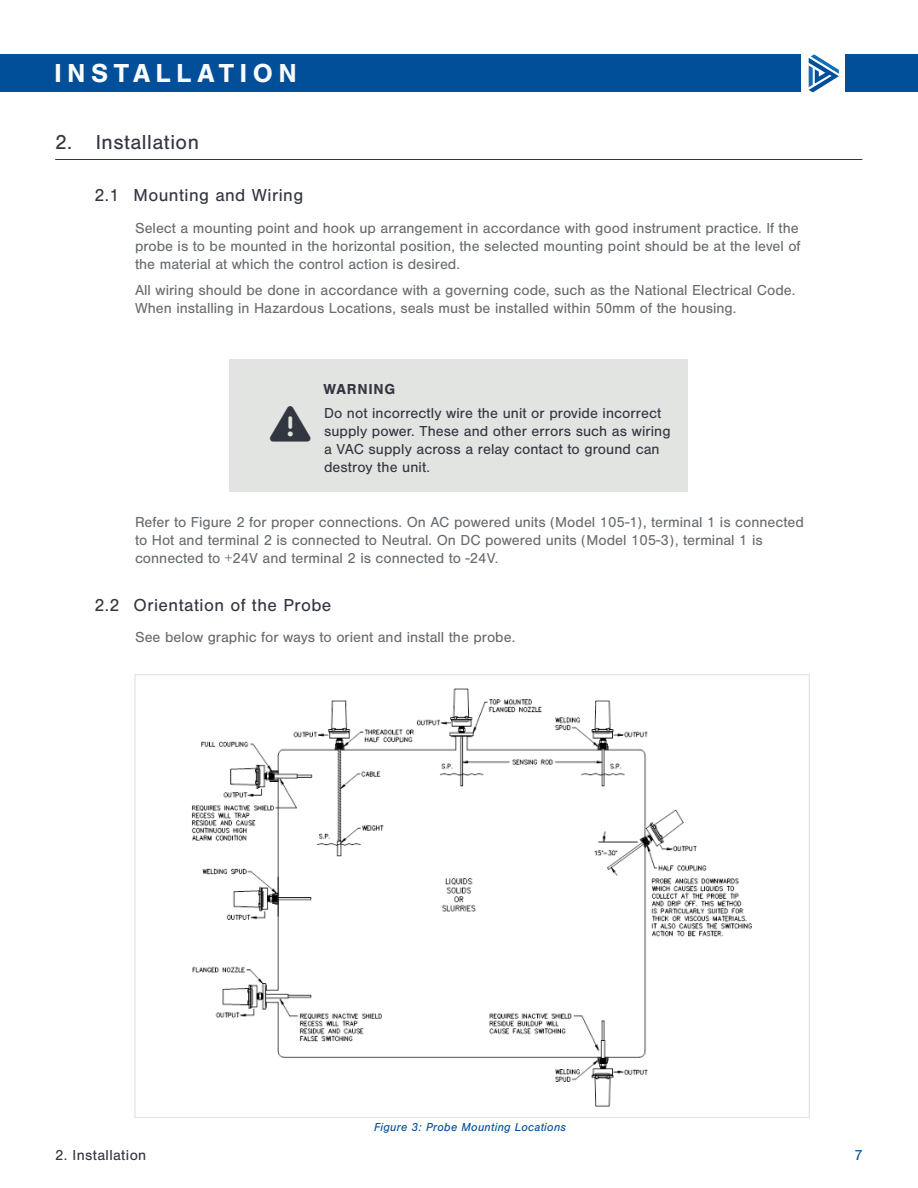
<style>
.page{position:relative;width:918px;height:1188px;background:#fff}
.page>*{position:absolute;margin:0;border:0;box-sizing:border-box;transform-origin:0 0}
.CAUTION{font:40.5px "Font Awesome 6 Free Solid";color:#323640}
.t1{font:700 27px "Nimbus San";letter-spacing:.2em;color:#f9fcfc}
.Chapter_Header_Nimbu{font:21px "Nimbus San";letter-spacing:.025em;color:#323640}
._0_0_Section_Headers{font:18px "Nimbus San";letter-spacing:.025em;color:#323640}
.Body_Copy_-_Indent{font:15px/18px "Nimbus San";color:#676c70}
.Caution_copy{font:15px/18px "Nimbus San";letter-spacing:.005em;color:#323640}
.Caution_copy-2{font:15px "Nimbus San";letter-spacing:.025em;color:#323640}
.CAUTION-2{font:700 15px "Nimbus San";letter-spacing:.05em;color:#323640}
.t2{font:15px "Nimbus San";color:#014e99}
.Figure_Copy_Nimbus_I{font:italic 12px "Nimbus San";letter-spacing:.025em;color:#014e99}
</style>
<div class="page">
<div style="left:0;top:54px;width:918px;height:38px;background:#014e99"></div>
<div style="left:801px;top:43px;width:43px;height:56px;background:#fff"></div>
<svg style="left:809px;top:54px;width:30px;height:38px"></svg>
<hr style="left:55px;top:159px;width:807px;height:1px;background:#323640">
<img style="left:192px;top:688px;width:560px;height:419px">
<div style="left:230px;top:359px;width:458px;height:132px;background:#e2e4e2"></div>
<p class="t1" style="left:54px;top:58px;width:244px">INSTALLATION</p>
<h2 class="t1" style="left:54px;top:58px;width:134px">HEADER</h2>
<p class="Chapter_Header_Nimbu" style="left:55px;top:131px;width:145px">2. Installation</p>
<p class="_0_0_Section_Headers" style="left:94px;top:185px;width:210px">2.1 Mounting and Wiring</p>
<p class="Body_Copy_-_Indent" style="left:135px;top:219px;width:667px;text-align:justify">Select a mounting point and hook up arrangement in accordance with good instrument practice. If the probe is to be mounted in the horizontal position, the selected mounting point should be at the level of the material at which the control action is desired.</p>
<p class="Body_Copy_-_Indent" style="left:135px;top:281px;width:662px">All wiring should be done in accordance with a governing code, such as the National Electrical Code.<br>When installing in Hazardous Locations, seals must be installed within 50mm of the housing.</p>
<p class="CAUTION" style="left:270px;top:404px;width:42px">●▼□■▼■●</p>
<p class="CAUTION-2" style="left:323px;top:381px;width:73px">WARNING</p>
<p class="Caution_copy" style="left:324px;top:404px;width:348px">Do not incorrectly wire the unit or provide incorrect supply power. These and other errors such as wiring a VAC supply across a relay contact to ground can destroy the unit.</p>
<p class="Body_Copy_-_Indent" style="left:135px;top:513px;width:670px">Refer to Figure 2 for proper connections. On AC powered units (Model 105-1), terminal 1 is connected to Hot and terminal 2 is connected to Neutral. On DC powered units (Model 105-3), terminal 1 is connected to +24V and terminal 2 is connected to -24V.</p>
<p class="_0_0_Section_Headers" style="left:94px;top:595px;width:239px">2.2 Orientation of the Probe</p>
<p class="Body_Copy_-_Indent" style="left:135px;top:628px;width:382px">See below graphic for ways to orient and install the probe.</p>
<p class="Caution_copy-2" style="left:55px;top:1147px;width:93px">2. Installation</p>
<p class="Figure_Copy_Nimbus_I" style="left:374px;top:1120px;width:193px">Figure 3: Probe Mounting Locations</p>
<p class="t2" style="left:854px;top:1147px;width:10px">7</p>
</div>
